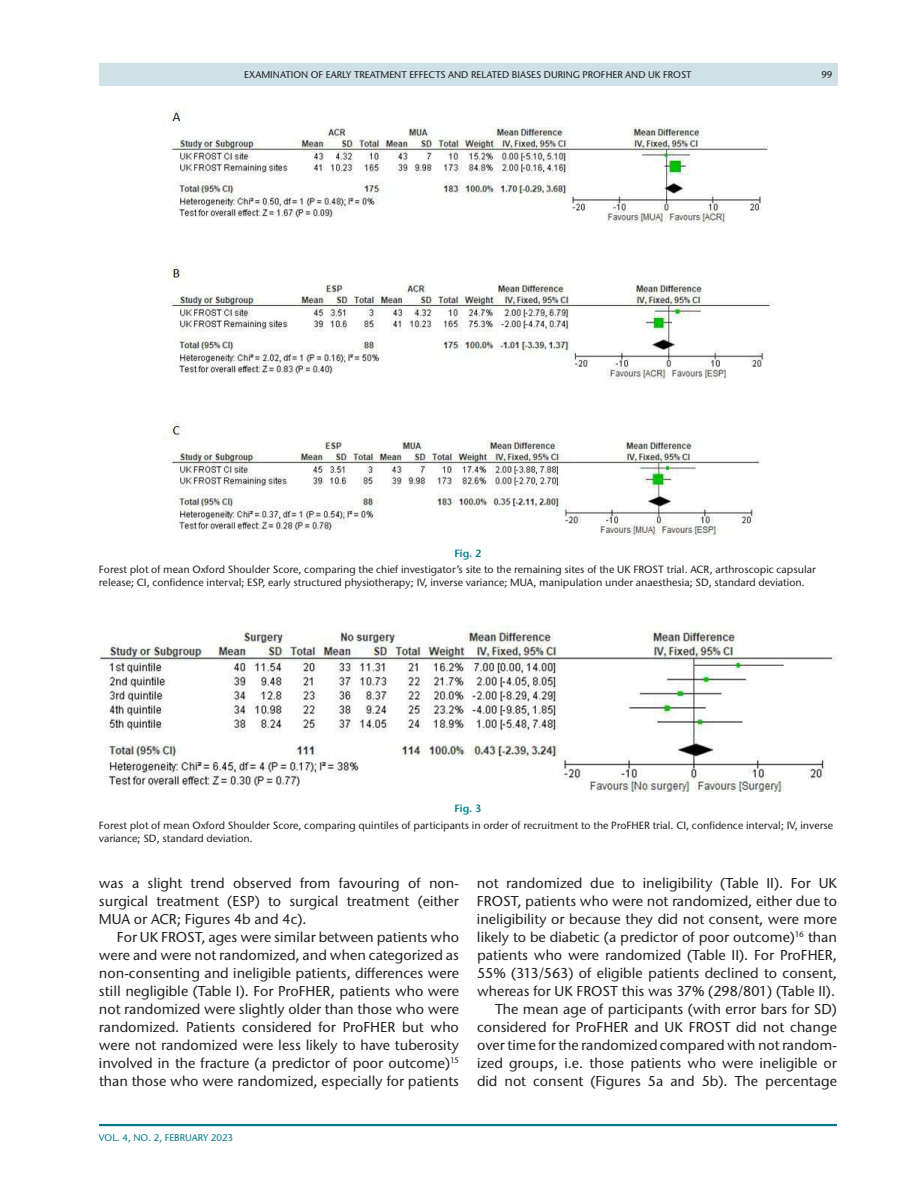
<style>
.page{position:relative;width:918px;height:1188px;background:#fff}
.page>*{position:absolute;margin:0;border:0;box-sizing:border-box;transform-origin:0 0}
.t1{font:500 14.25px/18px "Stone Sans ITC Pro";color:#231f20;text-align:justify}
.t2{font:500 10.5px/13.5px "Stone Sans ITC Pro";color:#231f20}
.t3{font:600 10.5px "Stone Sans ITC Pro";letter-spacing:-.005em;color:#007c89}
.t4{font:500 9.75px "Stone Sans ITC Pro";color:#231f20}
.t5{font:500 9.75px "Stone Sans ITC Pro";color:#007c89}
</style>
<div class="page">
<hr style="left:99px;top:1124px;width:738px;height:2px;background:#007c89">
<div style="left:99px;top:63px;width:738px;height:22px;background:#cee1e6"></div>
<img style="left:162px;top:109px;width:612px;height:427px">
<img style="left:99px;top:626px;width:737px;height:165px">
<p class="t4" style="left:244px;top:70px;width:449px">EXAMINATION OF EARLY TREATMENT EFFECTS AND RELATED BIASES DURING PROFHER AND UK FROST</p>
<p class="t4" style="left:821px;top:70px;width:13px">99</p>
<p class="t3" style="left:454px;top:549px;width:29px">Fig. 2</p>
<p class="t2" style="left:99px;top:564px;width:718px">Forest plot of mean Oxford Shoulder Score, comparing the chief investigator’s site to the remaining sites of the UK FROST trial. ACR, arthroscopic capsular release; CI, confidence interval; ESP, early structured physiotherapy; IV, inverse variance; MUA, manipulation under anaesthesia; SD, standard deviation.</p>
<p class="t3" style="left:454px;top:804px;width:29px">Fig. 3</p>
<p class="t2" style="left:99px;top:819px;width:736px">Forest plot of mean Oxford Shoulder Score, comparing quintiles of participants in order of recruitment to the ProFHER trial. CI, confidence interval; IV, inverse variance; SD, standard deviation.</p>
<p class="t1" style="left:99px;top:875px;width:362px">was a slight trend observed from favouring of non&shy;surgical treatment (ESP) to surgical treatment (either MUA or ACR; Figures 4b and 4c).</p>
<p class="t1" style="left:99px;top:929px;width:362px;text-indent:18px">For UK FROST, ages were similar between patients who were and were not randomized, and when categorized as non- consenting and ineligible patients, differences were still negligible (Table I). For ProFHER, patients who were not randomized were slightly older than those who were randomized. Patients considered for ProFHER but who were not randomized were less likely to have tuberosity involved in the fracture (a predictor of poor outcome)<sup>15 </sup>than those who were randomized, especially for patients</p>
<p class="t5" style="left:99px;top:1134px;width:136px">VOL. 4, NO. 2, FEBRUARY 2023</p>
<p class="t1" style="left:477px;top:875px;width:362px;text-align:right">not randomized due to ineligibility (Table II). For UK FROST, patients who were not randomized, either due to ineligibility or because they did not consent, were more likely to be diabetic (a predictor of poor outcome)<sup>16</sup> than patients who were randomized (Table II). For ProFHER, 55% (313/563) of eligible patients declined to consent, whereas for UK FROST this was 37% (298/801) (Table II).<br>The mean age of participants (with error bars for SD) considered for ProFHER and UK FROST did not change over time for the randomized compared with not random&shy;ized groups, i.e. those patients who were ineligible or did not consent (Figures 5a and 5b). The percentage</p>
</div>
